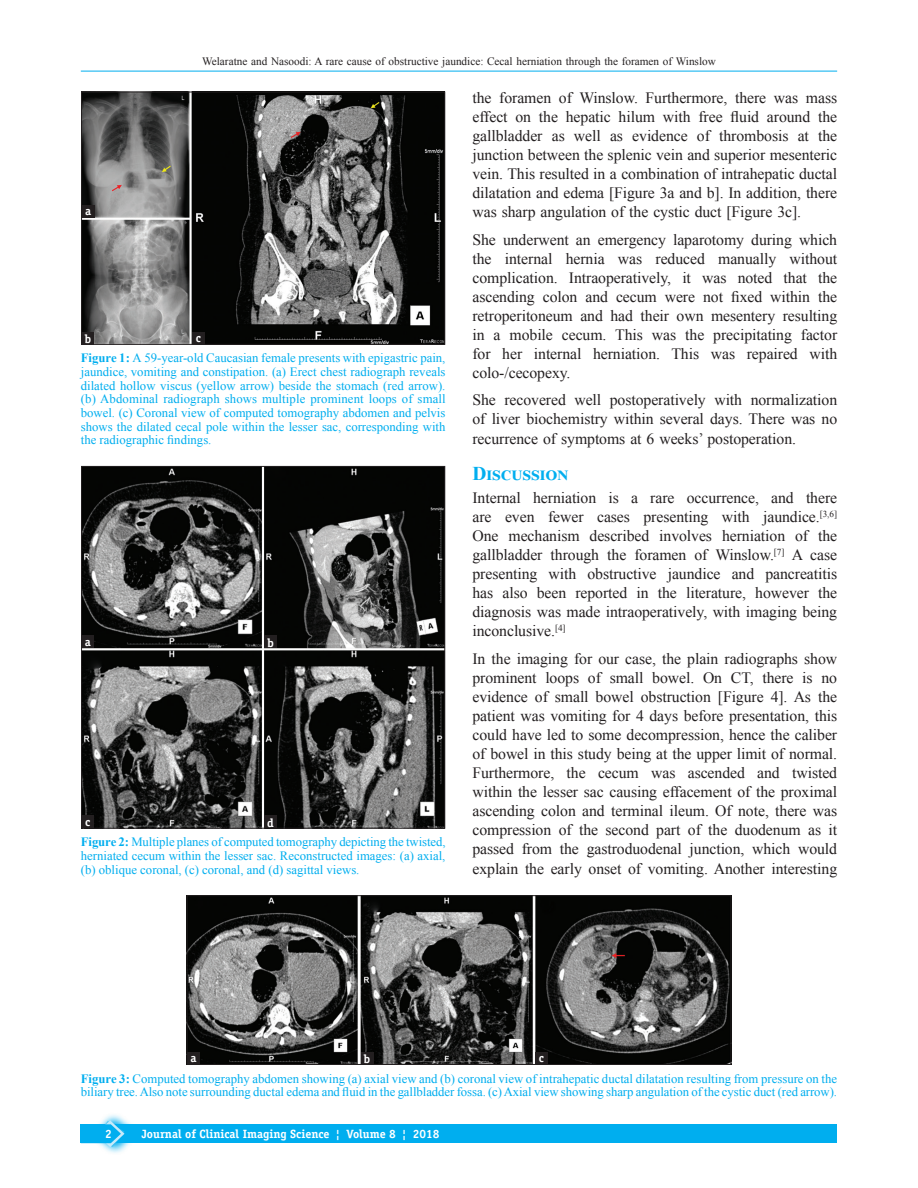
<style>
.page{position:relative;width:918px;height:1188px;background:#fff}
.page>*{position:absolute;margin:0;border:0;box-sizing:border-box;transform-origin:0 0}
.t1{font:700 19.5px "Times New Roman";color:#00aeef}
.TX{font:15.75px/19px "Times New Roman";letter-spacing:-.005em;color:#231f20;text-align:justify}
.FGC{font:12.75px/13.6px "Times New Roman";color:#00aeef;text-align:justify}
.LABEL{font:700 12px "Officina Serif";color:#fff}
.AH{font:700 12px "Officina Serif";color:#fff}
.t2{font:11.25px "Times New Roman";color:#231f20}
.s1{font-weight:700}
</style>
<div class="page">
<hr style="left:81px;top:71px;width:756px;height:1px;background:#00aeef">
<div style="left:81px;top:1124px;width:756px;height:19px;background:#00aeef"></div>
<svg style="left:103px;top:1114px;width:28px;height:39px"></svg>
<svg style="left:81px;top:1120px;width:44px;height:27px"></svg>
<img style="left:83px;top:94px;width:360px;height:249px">
<div style="left:81px;top:92px;width:364px;height:253px;border:1px solid #231f20"></div>
<div style="left:192px;top:332px;width:13px;height:12px;background:#231f20"></div>
<div style="left:82px;top:332px;width:12px;height:12px;background:#231f20"></div>
<div style="left:82px;top:205px;width:12px;height:13px;background:#231f20"></div>
<img style="left:189px;top:897px;width:540px;height:166px">
<div style="left:187px;top:895px;width:544px;height:170px;border:1px solid #231f20"></div>
<div style="left:535px;top:1052px;width:13px;height:13px;background:#231f20"></div>
<div style="left:361px;top:1052px;width:12px;height:13px;background:#231f20"></div>
<div style="left:187px;top:1052px;width:13px;height:13px;background:#231f20"></div>
<img style="left:83px;top:468px;width:360px;height:358px">
<div style="left:81px;top:466px;width:364px;height:362px;border:1px solid #231f20"></div>
<div style="left:264px;top:815px;width:13px;height:13px;background:#231f20"></div>
<div style="left:81px;top:816px;width:13px;height:12px;background:#231f20"></div>
<div style="left:264px;top:635px;width:13px;height:13px;background:#231f20"></div>
<div style="left:82px;top:635px;width:12px;height:13px;background:#231f20"></div>
<p class="t2" style="left:202px;top:53px;width:515px">Welaratne and Nasoodi: A rare cause of obstructive jaundice: Cecal herniation through the foramen of Winslow</p>
<p class="LABEL" style="left:85px;top:204px;width:7px">a</p>
<p class="LABEL" style="left:85px;top:331px;width:8px">b</p>
<p class="LABEL" style="left:196px;top:330px;width:7px">c</p>
<p class="FGC" style="left:81px;top:351px;width:366px"><span class="s1">Figure 1:</span> A 59‑year‑old Caucasian female presents with epigastric pain, jaundice, vomiting and constipation. (a) Erect chest radiograph reveals dilated hollow viscus (yellow arrow) beside the stomach (red arrow). (b) Abdominal radiograph shows multiple prominent loops of small bowel. (c) Coronal view of computed tomography abdomen and pelvis shows the dilated cecal pole within the lesser sac, corresponding with the radiographic findings.</p>
<p class="LABEL" style="left:85px;top:634px;width:7px">a</p>
<p class="LABEL" style="left:267px;top:635px;width:8px">b</p>
<p class="LABEL" style="left:85px;top:814px;width:7px">c</p>
<p class="LABEL" style="left:267px;top:815px;width:8px">d</p>
<p class="FGC" style="left:81px;top:835px;width:366px"><span class="s1">Figure 2:</span> Multiple planes of computed tomography depicting the twisted, herniated cecum within the lesser sac. Reconstructed images: (a) axial, (b) oblique coronal, (c) coronal, and (d) sagittal views.</p>
<p class="TX" style="left:472px;top:87px;width:366px">the foramen of Winslow. Furthermore, there was mass effect on the hepatic hilum with free fluid around the gallbladder as well as evidence of thrombosis at the junction between the splenic vein and superior mesenteric vein. This resulted in a combination of intrahepatic ductal dilatation and edema [Figure 3a and b]. In addition, there was sharp angulation of the cystic duct [Figure 3c].</p>
<p class="TX" style="left:472px;top:229px;width:366px">She underwent an emergency laparotomy during which the internal hernia was reduced manually without complication. Intraoperatively, it was noted that the ascending colon and cecum were not fixed within the retroperitoneum and had their own mesentery resulting in a mobile cecum. This was the precipitating factor for her internal herniation. This was repaired with colo‑/cecopexy.</p>
<p class="TX" style="left:472px;top:390px;width:366px">She recovered well postoperatively with normalization of liver biochemistry within several days. There was no recurrence of symptoms at 6 weeks’ postoperation.</p>
<h1 class="t1" style="left:472px;top:459px;width:97px">Discussion</h1>
<p class="TX" style="left:472px;top:488px;width:366px">Internal herniation is a rare occurrence, and there are even fewer cases presenting with jaundice.<sup>[3,6] </sup>One mechanism described involves herniation of the gallbladder through the foramen of Winslow.<sup>[7]</sup> A case presenting with obstructive jaundice and pancreatitis has also been reported in the literature, however the diagnosis was made intraoperatively, with imaging being inconclusive.<sup>[4]</sup></p>
<p class="TX" style="left:473px;top:649px;width:366px">In the imaging for our case, the plain radiographs show prominent loops of small bowel. On CT, there is no evidence of small bowel obstruction [Figure 4]. As the patient was vomiting for 4 days before presentation, this could have led to some decompression, hence the caliber of bowel in this study being at the upper limit of normal.<br>Furthermore, the cecum was ascended and twisted within the lesser sac causing effacement of the proximal ascending colon and terminal ileum. Of note, there was compression of the second part of the duodenum as it passed from the gastroduodenal junction, which would explain the early onset of vomiting. Another interesting</p>
<p class="LABEL" style="left:190px;top:1051px;width:7px">a</p>
<p class="LABEL" style="left:364px;top:1052px;width:8px">b</p>
<p class="LABEL" style="left:539px;top:1051px;width:7px">c</p>
<p class="FGC" style="left:81px;top:1071px;width:758px"><span class="s1">Figure 3:</span> Computed tomography abdomen showing (a) axial view and (b) coronal view of intrahepatic ductal dilatation resulting from pressure on the biliary tree. Also note surrounding ductal edema and fluid in the gallbladder fossa. (c) Axial view showing sharp angulation of the cystic duct (red arrow).</p>
<p class="AH" style="left:105px;top:1126px;width:8px">2</p>
<p class="LABEL" style="left:142px;top:1127px;width:299px">Journal of Clinical Imaging Science ¦ Volume 8 ¦ 2018</p>
</div>
